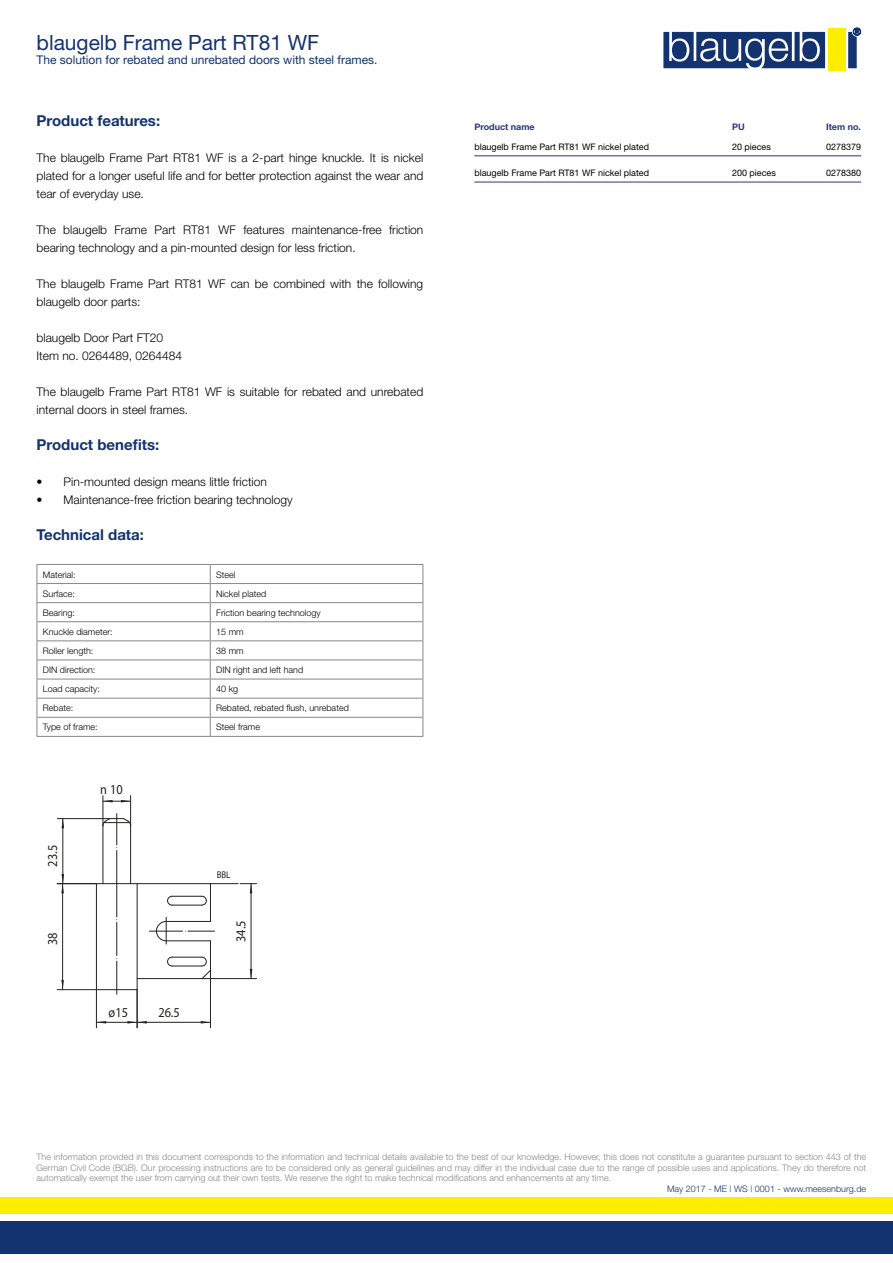
<style>
.page{position:relative;width:893px;height:1263px;background:#fff}
.page>*{position:absolute;margin:0;border:0;box-sizing:border-box;transform-origin:0 0}
.t1{font:21px "Helvetica Neue";color:#133370}
.t2{font:700 15px "Helvetica Neue";color:#133370}
.t3{font:13.65px "Myriad Pro";color:#222221;scale:.9 1}
.t4{font:300 12px/18px "Helvetica Neue";color:#000}
.t5{font:12px "Helvetica Neue";color:#133370}
.t6{font:9.75px "Myriad Pro";color:#222221;scale:.9 1}
.t7{font:300 9px/10.8px "Helvetica Neue";color:#878787;text-align:justify}
.t8{font:300 9px "Helvetica Neue";color:#000}
.t9{font:9px "Helvetica Neue";color:#000}
.t10{font:300 9px "Helvetica Neue";color:#133370}
.t11{font:700 9px "Helvetica Neue";color:#283583}
</style>
<div class="page">
<div style="left:0;top:1222px;width:893px;height:32px;background:#133370"></div>
<div style="left:0;top:1197px;width:893px;height:17px;background:#ffed00"></div>
<svg style="left:663px;top:28px;width:198px;height:40px"></svg>
<div style="left:828px;top:29px;width:17px;height:42px;background:#ffed00"></div>
<hr style="left:37px;top:564px;width:173px;height:1px;background:#878787">
<hr style="left:210px;top:564px;width:213px;height:1px;background:#878787">
<svg style="left:210px;top:565px;width:1px;height:171px"></svg>
<hr style="left:37px;top:583px;width:173px;height:1px;background:#878787">
<hr style="left:210px;top:583px;width:213px;height:1px;background:#878787">
<hr style="left:37px;top:602px;width:173px;height:1px;background:#878787">
<hr style="left:210px;top:602px;width:213px;height:1px;background:#878787">
<hr style="left:37px;top:621px;width:173px;height:1px;background:#878787">
<hr style="left:210px;top:621px;width:213px;height:1px;background:#878787">
<hr style="left:37px;top:640px;width:173px;height:1px;background:#878787">
<hr style="left:210px;top:640px;width:213px;height:1px;background:#878787">
<hr style="left:37px;top:660px;width:173px;height:1px;background:#878787">
<hr style="left:210px;top:660px;width:213px;height:1px;background:#878787">
<hr style="left:37px;top:679px;width:173px;height:1px;background:#878787">
<hr style="left:210px;top:679px;width:213px;height:1px;background:#878787">
<hr style="left:37px;top:698px;width:173px;height:1px;background:#878787">
<hr style="left:210px;top:698px;width:213px;height:1px;background:#878787">
<hr style="left:37px;top:717px;width:173px;height:1px;background:#878787">
<svg style="left:37px;top:565px;width:1px;height:171px"></svg>
<hr style="left:210px;top:717px;width:213px;height:1px;background:#878787">
<svg style="left:423px;top:565px;width:1px;height:171px"></svg>
<hr style="left:37px;top:736px;width:173px;height:1px;background:#878787">
<hr style="left:210px;top:736px;width:213px;height:1px;background:#878787">
<hr style="left:131px;top:883px;width:79px;height:1px;background:#222221">
<hr style="left:96px;top:989px;width:41px;height:1px;background:#222221">
<hr style="left:137px;top:884px;width:1px;height:106px;background:#222221">
<hr style="left:137px;top:978px;width:65px;height:1px;background:#222221">
<hr style="left:172px;top:905px;width:30px;height:1px;background:#222221">
<hr style="left:172px;top:896px;width:30px;height:1px;background:#222221">
<hr style="left:210px;top:884px;width:1px;height:37px;background:#222221">
<svg style="left:167px;top:896px;width:5px;height:9px"></svg>
<svg style="left:149px;top:917px;width:66px;height:62px"></svg>
<hr style="left:130px;top:796px;width:1px;height:30px;background:#222221">
<hr style="left:103px;top:796px;width:1px;height:30px;background:#222221">
<svg style="left:103px;top:800px;width:28px;height:2px"></svg>
<hr style="left:96px;top:1022px;width:41px;height:1px;background:#222221">
<hr style="left:96px;top:990px;width:1px;height:38px;background:#222221">
<svg style="left:96px;top:1021px;width:10px;height:2px"></svg>
<hr style="left:251px;top:884px;width:1px;height:94px;background:#222221">
<hr style="left:202px;top:978px;width:55px;height:1px;background:#222221">
<svg style="left:202px;top:883px;width:55px;height:22px"></svg>
<svg style="left:250px;top:969px;width:2px;height:9px"></svg>
<hr style="left:137px;top:1022px;width:73px;height:1px;background:#222221">
<hr style="left:137px;top:990px;width:1px;height:38px;background:#222221">
<hr style="left:210px;top:970px;width:1px;height:58px;background:#222221">
<svg style="left:127px;top:1021px;width:20px;height:2px"></svg>
<svg style="left:201px;top:1021px;width:9px;height:2px"></svg>
<svg style="left:57px;top:814px;width:74px;height:180px"></svg>
<hr style="left:474px;top:155px;width:258px;height:1px;background:#283583">
<hr style="left:732px;top:155px;width:64px;height:1px;background:#283583">
<hr style="left:796px;top:155px;width:65px;height:1px;background:#283583">
<hr style="left:474px;top:182px;width:258px;height:1px;background:#283583">
<hr style="left:732px;top:182px;width:64px;height:1px;background:#283583">
<hr style="left:796px;top:182px;width:65px;height:1px;background:#283583">
<h1 class="t1" style="left:37px;top:30px;width:284px">blaugelb Frame Part RT81 WF</h1>
<p class="t5" style="left:37px;top:53px;width:342px">The solution for rebated and unrebated doors with steel frames.</p>
<p class="t2" style="left:37px;top:111px;width:125px">Product features:</p>
<p class="t4" style="left:37px;top:148px;width:388px;text-align:justify">The blaugelb Frame Part RT81 WF is a 2-part hinge knuckle. It is nickel plated for a longer useful life and for better protection against the wear and tear of everyday use.</p>
<p class="t4" style="left:37px;top:220px;width:388px">The blaugelb Frame Part RT81 WF features maintenance-free friction bearing technology and a pin-mounted design for less friction.</p>
<p class="t4" style="left:37px;top:274px;width:388px">The blaugelb Frame Part RT81 WF can be combined with the following blaugelb door parts:</p>
<p class="t4" style="left:37px;top:328px;width:147px">blaugelb Door Part FT20<br>Item no. 0264489, 0264484</p>
<p class="t4" style="left:37px;top:382px;width:388px">The blaugelb Frame Part RT81 WF is suitable for rebated and unrebated internal doors in steel frames.</p>
<p class="t2" style="left:37px;top:435px;width:124px">Product benefits:</p>
<p class="t4" style="left:37px;top:472px;width:232px">• Pin-mounted design means little friction</p>
<p class="t4" style="left:37px;top:490px;width:258px">• Maintenance-free friction bearing technology</p>
<p class="t2" style="left:37px;top:525px;width:109px">Technical data:</p>
<p class="t8" style="left:43px;top:569px;width:34px">Material:</p>
<p class="t8" style="left:216px;top:569px;width:21px">Steel</p>
<p class="t8" style="left:43px;top:588px;width:34px">Surface:</p>
<p class="t8" style="left:216px;top:588px;width:52px">Nickel plated</p>
<p class="t8" style="left:43px;top:607px;width:34px">Bearing:</p>
<p class="t8" style="left:216px;top:607px;width:106px">Friction bearing technology</p>
<p class="t8" style="left:43px;top:626px;width:71px">Knuckle diameter:</p>
<p class="t8" style="left:216px;top:626px;width:29px">15 mm</p>
<p class="t8" style="left:43px;top:645px;width:52px">Roller length:</p>
<p class="t8" style="left:216px;top:645px;width:29px">38 mm</p>
<p class="t8" style="left:43px;top:664px;width:54px">DIN direction:</p>
<p class="t8" style="left:216px;top:664px;width:89px">DIN right and left hand</p>
<p class="t8" style="left:43px;top:683px;width:59px">Load capacity:</p>
<p class="t8" style="left:216px;top:683px;width:24px">40 kg</p>
<p class="t8" style="left:43px;top:702px;width:32px">Rebate:</p>
<p class="t8" style="left:216px;top:702px;width:134px">Rebated, rebated flush, unrebated</p>
<p class="t8" style="left:43px;top:722px;width:56px">Type of frame:</p>
<p class="t8" style="left:216px;top:722px;width:45px">Steel frame</p>
<p class="t3" style="left:44px;top:867px;width:25px;rotate:-90deg">23.5</p>
<p class="t3" style="left:44px;top:945px;width:16px;rotate:-90deg">38</p>
<p class="t3" style="left:100px;top:781px;width:27px">n 10</p>
<p class="t3" style="left:109px;top:1004px;width:23px">ø15</p>
<p class="t3" style="left:158px;top:1004px;width:25px">26.5</p>
<p class="t6" style="left:217px;top:869px;width:17px">BBL</p>
<p class="t3" style="left:233px;top:942px;width:25px;rotate:-90deg">34.5</p>
<p class="t11" style="left:474px;top:121px;width:62px">Product name</p>
<p class="t11" style="left:732px;top:121px;width:14px">PU</p>
<p class="t11" style="left:826px;top:121px;width:36px">Item no.</p>
<p class="t9" style="left:474px;top:141px;width:176px">blaugelb Frame Part RT81 WF nickel plated</p>
<p class="t9" style="left:732px;top:141px;width:40px">20 pieces</p>
<p class="t9" style="left:826px;top:141px;width:37px">0278379</p>
<p class="t9" style="left:474px;top:167px;width:176px">blaugelb Frame Part RT81 WF nickel plated</p>
<p class="t9" style="left:732px;top:167px;width:45px">200 pieces</p>
<p class="t9" style="left:826px;top:167px;width:37px">0278380</p>
<p class="t7" style="left:37px;top:1151px;width:831px">The information provided in this document corresponds to the information and technical details available to the best of our knowledge. However, this does not constitute a guarantee pursuant to section 443 of the German Civil Code (BGB). Our processing instructions are to be considered only as general guidelines and may differ in the individual case due to the range of possible uses and applications. They do therefore not automatically exempt the user from carrying out their own tests. We reserve the right to make technical modifications and enhancements at any time.</p>
<p class="t10" style="left:667px;top:1183px;width:201px">May 2017 - ME | WS | 0001 - www.meesenburg.de</p>
</div>
